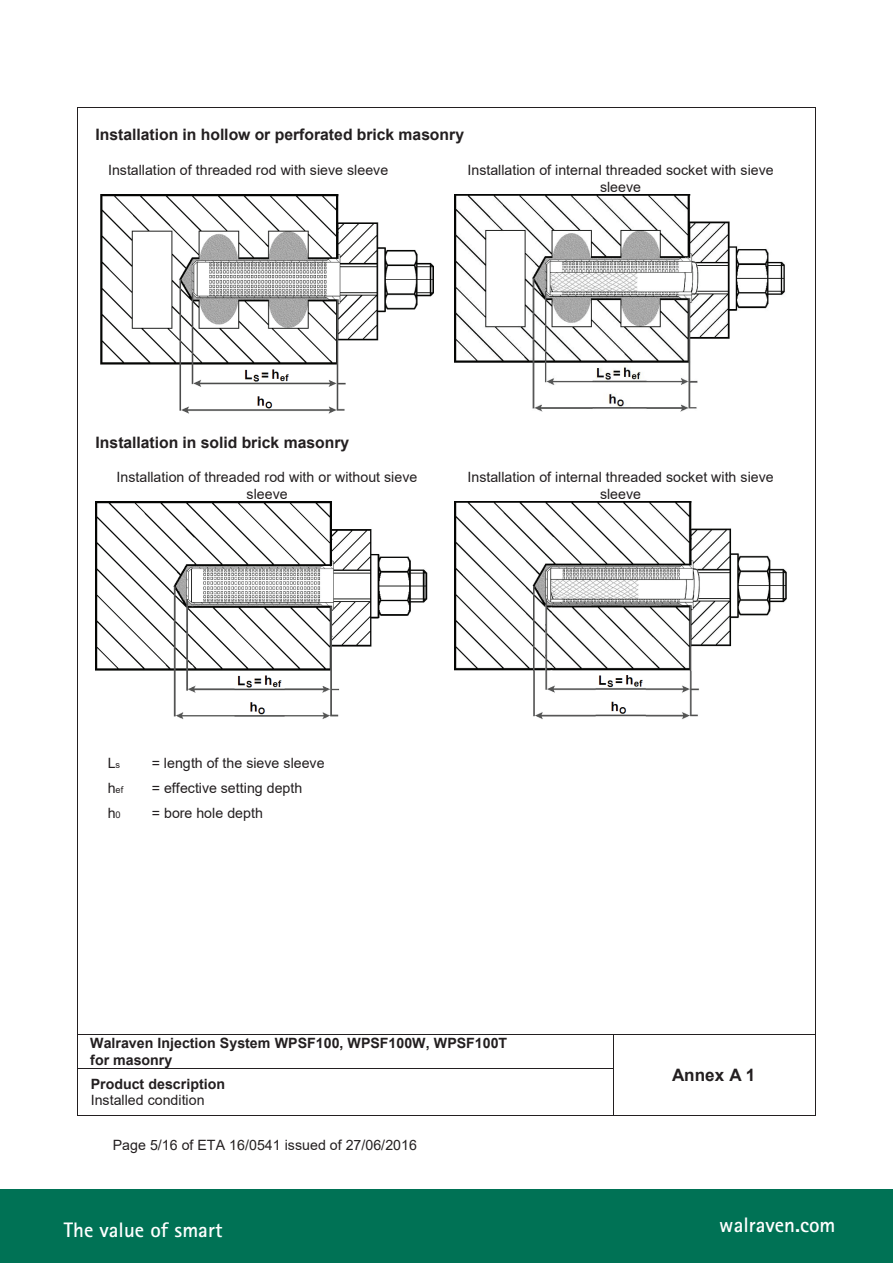
<style>
.page{position:relative;width:893px;height:1263px;background:#fff}
.page>*{position:absolute;margin:0;border:0;box-sizing:border-box;transform-origin:0 0}
.t1{font:700 21px "Rotis Sans Serif Std";color:#fff}
.t2{font:700 17.1px "Arial";color:#231f20}
.t3{font:700 15.75px "Arial";color:#231f20}
.t4{font:14.25px/16.2px "Arial";color:#231f20;text-align:center}
.t5{font:700 14.25px/16.2px "Arial";color:#231f20}
.t6{font:9.3px "Arial";color:#231f20}
.s1{font-size:9.3px}
.s2{font-size:14.25px}
</style>
<div class="page">
<div style="left:0;top:1189px;width:893px;height:74px;background:#007255"></div>
<hr style="left:77px;top:107px;width:738px;height:1px;background:#231f20">
<hr style="left:77px;top:108px;width:1px;height:926px;background:#231f20">
<hr style="left:815px;top:108px;width:1px;height:926px;background:#231f20">
<hr style="left:77px;top:1034px;width:738px;height:1px;background:#231f20">
<hr style="left:77px;top:1035px;width:1px;height:33px;background:#231f20">
<hr style="left:613px;top:1035px;width:1px;height:33px;background:#231f20">
<hr style="left:815px;top:1035px;width:1px;height:33px;background:#231f20">
<hr style="left:77px;top:1068px;width:536px;height:1px;background:#231f20">
<hr style="left:77px;top:1069px;width:1px;height:47px;background:#231f20">
<hr style="left:77px;top:1115px;width:536px;height:1px;background:#231f20">
<hr style="left:613px;top:1069px;width:1px;height:47px;background:#231f20">
<hr style="left:613px;top:1115px;width:202px;height:1px;background:#231f20">
<hr style="left:815px;top:1069px;width:1px;height:47px;background:#231f20">
<img style="left:100px;top:195px;width:333px;height:219px">
<img style="left:454px;top:195px;width:331px;height:216px">
<img style="left:96px;top:502px;width:332px;height:217px">
<img style="left:454px;top:502px;width:333px;height:218px">
<p class="t3" style="left:96px;top:126px;width:370px">Installation in hollow or perforated brick masonry</p>
<p class="t4" style="left:108px;top:162px;width:282px">Installation of threaded rod with sieve sleeve</p>
<p class="t4" style="left:467px;top:162px;width:308px">Installation of internal threaded socket with sieve sleeve</p>
<p class="t3" style="left:96px;top:433px;width:255px">Installation in solid brick masonry</p>
<p class="t4" style="left:117px;top:469px;width:302px">Installation of threaded rod with or without sieve sleeve</p>
<p class="t4" style="left:467px;top:469px;width:308px">Installation of internal threaded socket with sieve sleeve</p>
<p class="t4" style="left:108px;top:754px;width:14px">L<span class="s1">s</span></p>
<p class="t4" style="left:152px;top:754px;width:174px">= length of the sieve sleeve</p>
<p class="t6" style="left:108px;top:785px;width:17px"><span class="s2">h</span>ef</p>
<p class="t4" style="left:152px;top:780px;width:152px">= effective setting depth</p>
<p class="t4" style="left:108px;top:804px;width:14px">h<span class="s1">0</span></p>
<p class="t4" style="left:152px;top:804px;width:113px">= bore hole depth</p>
<p class="t5" style="left:90px;top:1035px;width:418px">Walraven Injection System WPSF100, WPSF100W, WPSF100T for masonry</p>
<p class="t5" style="left:91px;top:1075px;width:136px">Product description</p>
<p class="t4" style="left:91px;top:1092px;width:115px">Installed condition</p>
<p class="t4" style="left:113px;top:1137px;width:306px">Page 5/16 of ETA 16/0541 issued of 27/06/2016</p>
<p class="t2" style="left:672px;top:1065px;width:85px">Annex A 1</p>
<h1 class="t1" style="left:64px;top:1222px;width:160px">The value of smart</h1>
<h1 class="t1" style="left:719px;top:1217px;width:118px">walraven.com</h1>
</div>
